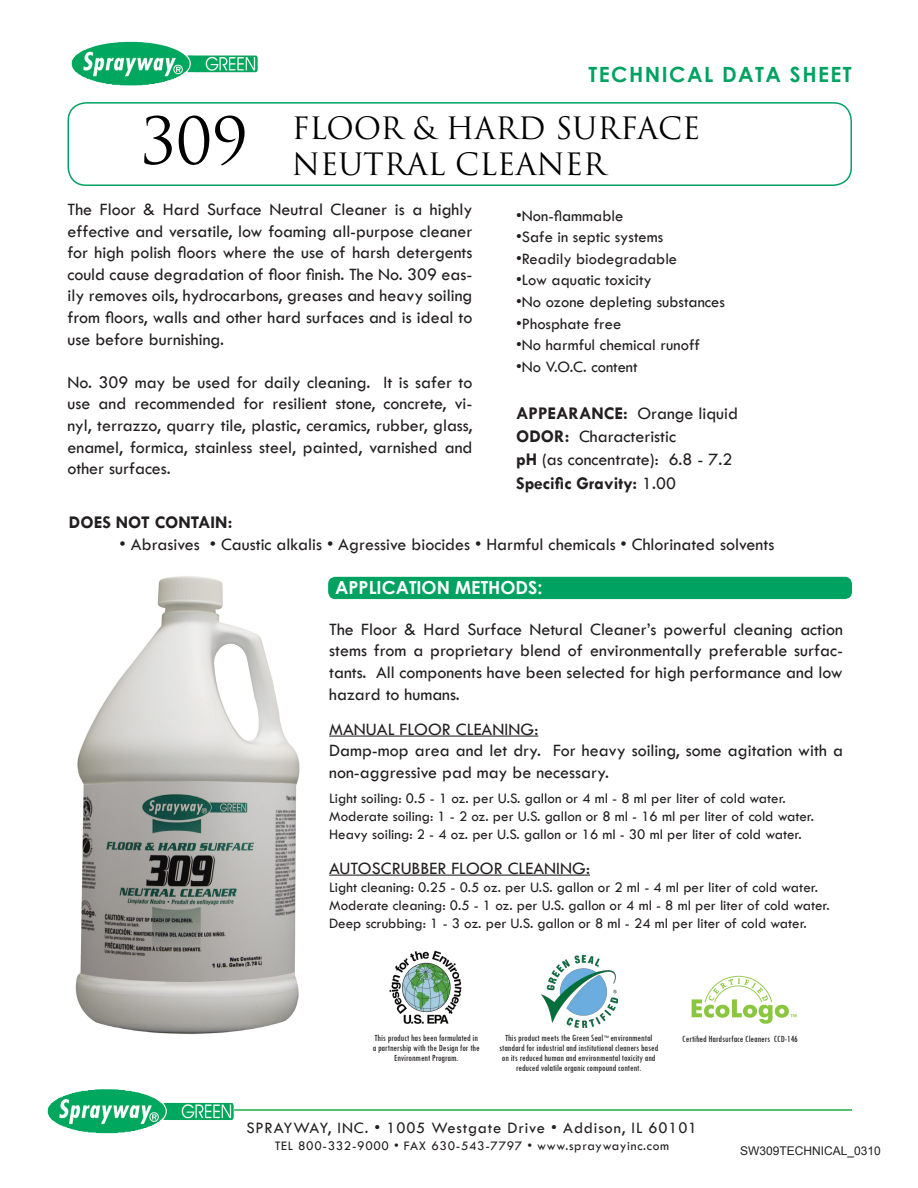
<style>
.page{position:relative;width:918px;height:1188px;background:#fff}
.page>*{position:absolute;margin:0;border:0;box-sizing:border-box;transform-origin:0 0}
.t1{font:63px "Trajan Pro";color:#000}
.t2{font:30px "Trajan Pro";color:#000}
.t3{font:700 21px "Century Gothic";letter-spacing:.07em;color:#00a261}
.t4{font:500 18px/21.6px "Tw Cen";color:#231f20;text-align:justify}
.t5{font:700 18px "Tw Cen";color:#231f20}
.t6{font:700 18px "Century Gothic";color:#fff}
.t7{font:500 16.5px "Tw Cen";color:#231f20}
.t8{font:500 16.5px "Tw Cen";letter-spacing:.05em;color:#231f20}
.t9{font:500 15px "Tw Cen";color:#231f20}
.t10{font:500 13.5px "Tw Cen";letter-spacing:.05em;color:#231f20}
.t11{font:12px "Arial";color:#231f20}
.DFE-Green{font:500 condensed 9.75px/9.8px "Tw Cen";color:#231f20;text-align:center}
.tabs{font:500 condensed 9.75px/9.8px "Tw Cen";color:#231f20;text-align:center}
.s1{font-weight:700}
.s2{font-weight:500}
.s3{font-stretch:condensed}
</style>
<div class="page">
<div style="left:328px;top:577px;width:524px;height:22px;background:#00a261;border-radius:7px"></div>
<hr style="left:329px;top:736px;width:209px;height:1px;background:#231f20">
<hr style="left:329px;top:875px;width:261px;height:1px;background:#231f20">
<hr style="left:68px;top:1109px;width:784px;height:2px;background:#21ad4a">
<img style="left:48px;top:1089px;width:186px;height:44px">
<img style="left:75px;top:576px;width:225px;height:459px">
<img style="left:389px;top:951px;width:73px;height:72px">
<img style="left:541px;top:956px;width:76px;height:71px">
<img style="left:692px;top:975px;width:105px;height:49px">
<div style="left:68px;top:102px;width:784px;height:84px;border:2px solid #00a261;border-radius:18px"></div>
<img style="left:72px;top:42px;width:186px;height:44px">
<p class="t3" style="left:589px;top:58px;width:265px">TECHNICAL DATA SHEET</p>
<p class="t1" style="left:140px;top:101px;width:109px">309</p>
<p class="t2" style="left:292px;top:109px;width:410px">FLOOR &amp; HARD SURFACE</p>
<p class="t2" style="left:292px;top:145px;width:316px">NEUTRAL CLEANER</p>
<p class="t4" style="left:68px;top:198px;width:407px">The Floor &amp; Hard Surface Neutral Cleaner is a highly effective and versatile, low foaming all-purpose cleaner for high polish floors where the use of harsh detergents could cause degradation of floor finish. The No. 309 eas&shy;ily removes oils, hydrocarbons, greases and heavy soiling from floors, walls and other hard surfaces and is ideal to use before burnishing.</p>
<p class="t4" style="left:68px;top:371px;width:407px">No. 309 may be used for daily cleaning. It is safer to use and recommended for resilient stone, concrete, vi&shy;nyl, terrazzo, quarry tile, plastic, ceramics, rubber, glass, enamel, formica, stainless steel, painted, varnished and other surfaces.</p>
<p class="t7" style="left:516px;top:205px;width:109px">•Non-flammable</p>
<p class="t7" style="left:516px;top:227px;width:149px">•Safe in septic systems</p>
<p class="t7" style="left:516px;top:249px;width:163px">•Readily biodegradable</p>
<p class="t7" style="left:516px;top:270px;width:137px">•Low aquatic toxicity</p>
<p class="t7" style="left:516px;top:292px;width:210px">•No ozone depleting substances</p>
<p class="t7" style="left:516px;top:313px;width:107px">•Phosphate free</p>
<p class="t7" style="left:516px;top:335px;width:185px">•No harmful chemical runoff</p>
<p class="t7" style="left:516px;top:357px;width:123px">•No V.O.C. content</p>
<p class="t4" style="left:516px;top:402px;width:223px"><span class="s1">APPEARANCE:</span> Orange liquid</p>
<p class="t4" style="left:516px;top:425px;width:161px"><span class="s1">ODOR:</span> Characteristic</p>
<p class="t4" style="left:516px;top:449px;width:218px"><span class="s1">pH</span> (as concentrate): 6.8 - 7.2</p>
<p class="t5" style="left:516px;top:472px;width:161px">Specific Gravity: <span class="s2">1.00</span></p>
<p class="t5" style="left:69px;top:511px;width:165px">DOES NOT CONTAIN:</p>
<p class="t4" style="left:120px;top:533px;width:656px">• Abrasives • Caustic alkalis • Agressive biocides • Harmful chemicals • Chlorinated solvents</p>
<p class="t6" style="left:335px;top:574px;width:209px">APPLICATION METHODS:</p>
<p class="t4" style="left:329px;top:618px;width:515px">The Floor &amp; Hard Surface Netural Cleaner’s powerful cleaning action stems from a proprietary blend of environmentally preferable surfac&shy;tants. All components have been selected for high performance and low hazard to humans.</p>
<p class="t4" style="left:329px;top:718px;width:211px">MANUAL FLOOR CLEANING:</p>
<p class="t4" style="left:329px;top:740px;width:515px">Damp-mop area and let dry. For heavy soiling, some agitation with a non-aggressive pad may be necessary.</p>
<p class="t9" style="left:329px;top:789px;width:458px">Light soiling: 0.5 - 1 oz. per U.S. gallon or 4 ml - 8 ml per liter of cold water.</p>
<p class="t9" style="left:329px;top:807px;width:486px">Moderate soiling: 1 - 2 oz. per U.S. gallon or 8 ml - 16 ml per liter of cold water.</p>
<p class="t9" style="left:329px;top:825px;width:474px">Heavy soiling: 2 - 4 oz. per U.S. gallon or 16 ml - 30 ml per liter of cold water.</p>
<p class="t4" style="left:329px;top:857px;width:262px">AUTOSCRUBBER FLOOR CLEANING:</p>
<p class="t9" style="left:329px;top:878px;width:490px">Light cleaning: 0.25 - 0.5 oz. per U.S. gallon or 2 ml - 4 ml per liter of cold water.</p>
<p class="t9" style="left:329px;top:896px;width:502px">Moderate cleaning: 0.5 - 1 oz. per U.S. gallon or 4 ml - 8 ml per liter of cold water.</p>
<p class="t9" style="left:329px;top:914px;width:479px">Deep scrubbing: 1 - 3 oz. per U.S. gallon or 8 ml - 24 ml per liter of cold water.</p>
<p class="tabs" style="left:373px;top:1033px;width:108px">This product has been formulated in a partnership with the Design for the<br>Environment Program.</p>
<p class="DFE-Green" style="left:505px;top:1033px;width:149px">This product meets the Green Seal<sup>™</sup> environmental</p>
<p class="DFE-Green" style="left:499px;top:1043px;width:161px">standard for industrial and institutional cleaners based on its reduced human and environmental toxicity and reduced volatile organic compound content.</p>
<p class="DFE-Green" style="left:682px;top:1034px;width:117px">Certified Hardsurface Cleaners CCD-146</p>
<p class="t8" style="left:246px;top:1118px;width:452px">SPRAYWAY, INC. <span class="s3">•</span> 1005 Westgate Drive <span class="s3">•</span> Addison, IL 60101</p>
<p class="t10" style="left:275px;top:1137px;width:396px">TEL 800-332-9000 <span class="s3">•</span> FAX 630-543-7797 <span class="s3">•</span> www.spraywayinc.com</p>
<p class="t11" style="left:740px;top:1143px;width:142px">SW309TECHNICAL_0310</p>
</div>
